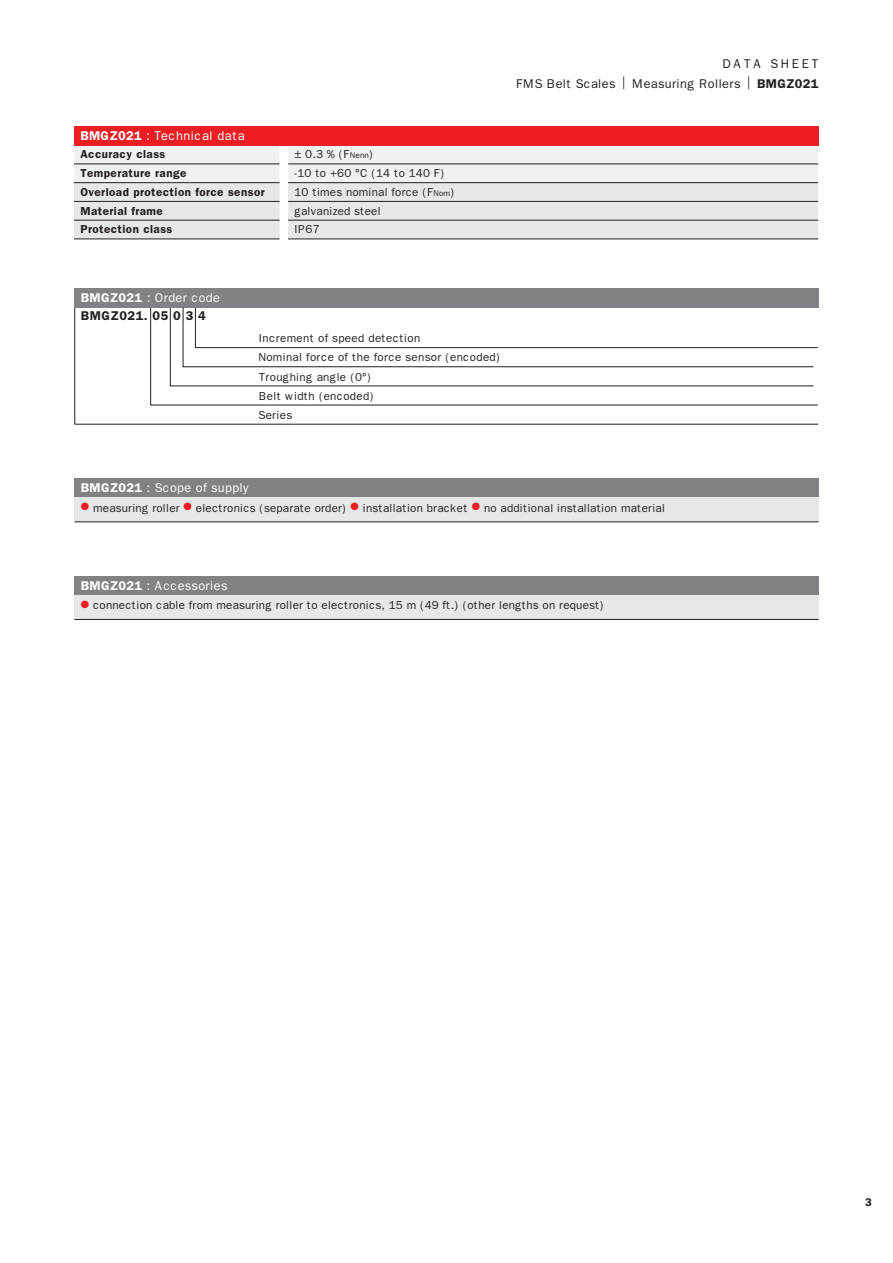
<style>
.page{position:relative;width:893px;height:1263px;background:#fff}
.page>*{position:absolute;margin:0;border:0;box-sizing:border-box;transform-origin:0 0}
.Rubrik_demi_8_5__8{font:12.75px "Franklin Gothic";letter-spacing:.025em;color:#fff}
.Rubrik_demi_8_5__8-2{font:12.75px "Franklin Gothic";letter-spacing:.025em;color:#231f20}
.Tabelle_Head_demi_8{font:600 12.75px "Franklin Gothic";letter-spacing:.04em;color:#231f20}
.Rubrik_demi_8_5__8-3{font:12.75px "Franklin Gothic";letter-spacing:.2em;color:#231f20}
.Tabelle_Copy{font:11.7px "Franklin Gothic";letter-spacing:.015em;color:#231f20}
.Tabelle_Copy-2{font:600 11.7px "Franklin Gothic";letter-spacing:.04em;color:#231f20}
.Paginierung_demi_7_5{font:600 11.25px "Franklin Gothic";color:#231f20}
.s1{font-weight:600}
.s2{font-size:8.25px}
.s3{color:#ee1d23}
</style>
<div class="page">
<svg style="left:74px;top:307px;width:745px;height:118px"></svg>
<div style="left:74px;top:478px;width:745px;height:19px;background:#808285"></div>
<div style="left:74px;top:498px;width:745px;height:24px;background:#e6e7e9"></div>
<hr style="left:74px;top:522px;width:745px;height:1px;background:#231f20">
<svg style="left:74px;top:145px;width:744px;height:94px"></svg>
<hr style="left:74px;top:164px;width:206px;height:1px;background:#231f20">
<hr style="left:288px;top:164px;width:530px;height:1px;background:#231f20">
<hr style="left:74px;top:182px;width:206px;height:1px;background:#231f20">
<hr style="left:288px;top:182px;width:530px;height:1px;background:#231f20">
<hr style="left:74px;top:201px;width:206px;height:1px;background:#231f20">
<hr style="left:288px;top:201px;width:530px;height:1px;background:#231f20">
<hr style="left:74px;top:220px;width:206px;height:1px;background:#231f20">
<hr style="left:288px;top:220px;width:530px;height:1px;background:#231f20">
<hr style="left:74px;top:239px;width:206px;height:1px;background:#231f20">
<hr style="left:288px;top:239px;width:530px;height:1px;background:#231f20">
<div style="left:74px;top:126px;width:744px;height:19px;background:#ee1d23"></div>
<svg style="left:150px;top:307px;width:668px;height:98px"></svg>
<svg style="left:170px;top:307px;width:644px;height:79px"></svg>
<div style="left:74px;top:288px;width:745px;height:19px;background:#808285"></div>
<div style="left:74px;top:576px;width:745px;height:19px;background:#808285"></div>
<div style="left:74px;top:595px;width:745px;height:24px;background:#e6e7e9"></div>
<hr style="left:74px;top:619px;width:745px;height:1px;background:#231f20">
<svg style="left:183px;top:307px;width:635px;height:60px"></svg>
<p class="Rubrik_demi_8_5__8" style="left:80px;top:128px;width:166px"><span class="s1">BMGZ021</span> : Technical data</p>
<p class="Tabelle_Copy-2" style="left:80px;top:147px;width:87px">Accuracy class</p>
<p class="Tabelle_Copy" style="left:294px;top:148px;width:81px">± 0.3 % (F<span class="s2">Nenn</span>)</p>
<p class="Tabelle_Copy-2" style="left:80px;top:166px;width:108px">Temperature range</p>
<p class="Tabelle_Copy" style="left:294px;top:166px;width:152px">-10 to +60 °C (14 to 140 F)</p>
<p class="Tabelle_Copy-2" style="left:80px;top:185px;width:186px">Overload protection force sensor</p>
<p class="Tabelle_Copy" style="left:294px;top:185px;width:162px">10 times nominal force (F<span class="s2">Nom</span>)</p>
<p class="Tabelle_Copy-2" style="left:80px;top:204px;width:84px">Material frame</p>
<p class="Tabelle_Copy" style="left:294px;top:204px;width:88px">galvanized steel</p>
<p class="Tabelle_Copy-2" style="left:80px;top:223px;width:94px">Protection class</p>
<p class="Tabelle_Copy" style="left:294px;top:223px;width:27px">IP67</p>
<p class="Rubrik_demi_8_5__8-3" style="left:722px;top:57px;width:98px">DATA SHEET</p>
<p class="Rubrik_demi_8_5__8-2" style="left:516px;top:76px;width:304px">FMS Belt Scales | Measuring Rollers | <span class="s1">BMGZ021</span></p>
<p class="Rubrik_demi_8_5__8" style="left:81px;top:291px;width:141px"><span class="s1">BMGZ021</span> : Order code</p>
<p class="Tabelle_Head_demi_8" style="left:81px;top:308px;width:126px">BMGZ021. 05 0 3 4</p>
<p class="Tabelle_Copy" style="left:259px;top:332px;width:163px">Increment of speed detection</p>
<p class="Tabelle_Copy" style="left:258px;top:351px;width:244px">Nominal force of the force sensor (encoded)</p>
<p class="Tabelle_Copy" style="left:259px;top:389px;width:117px">Belt width (encoded)</p>
<p class="Tabelle_Copy" style="left:259px;top:370px;width:114px">Troughing angle (0°)</p>
<p class="Tabelle_Copy" style="left:258px;top:408px;width:35px">Series</p>
<p class="Rubrik_demi_8_5__8" style="left:81px;top:481px;width:170px"><span class="s1">BMGZ021</span> : Scope of supply</p>
<p class="Tabelle_Copy" style="left:81px;top:501px;width:586px"><span class="s3">●</span> measuring roller <span class="s3">●</span> electronics (separate order) <span class="s3">●</span> installation bracket <span class="s3">●</span> no additional installation material</p>
<p class="Rubrik_demi_8_5__8" style="left:81px;top:578px;width:148px"><span class="s1">BMGZ021</span> : Accessories</p>
<p class="Tabelle_Copy" style="left:81px;top:599px;width:525px"><span class="s3">●</span> connection cable from measuring roller to electronics, 15 m (49 ft.) (other lengths on request)</p>
<p class="Paginierung_demi_7_5" style="left:865px;top:1195px;width:8px">3</p>
</div>
